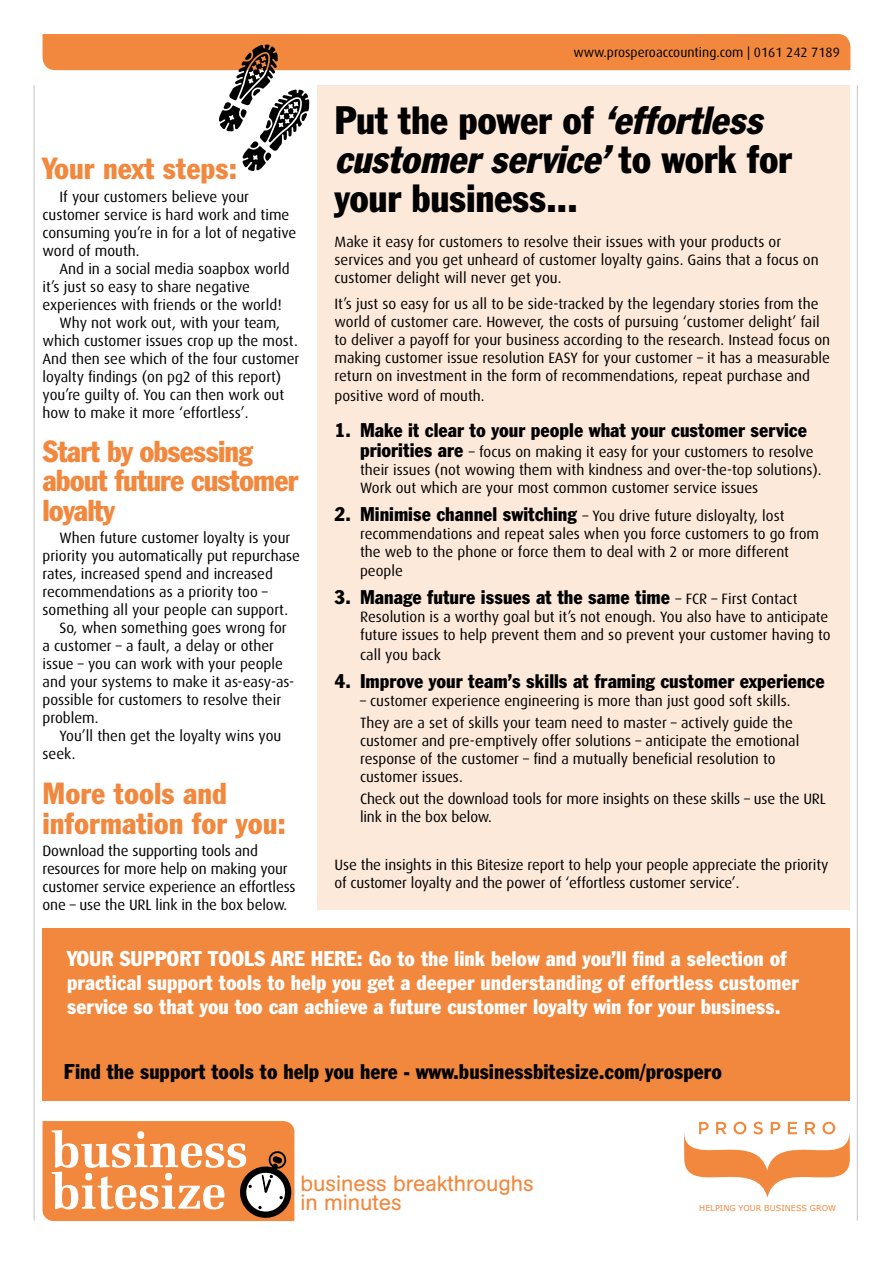
<style>
.page{position:relative;width:893px;height:1263px;background:#fff}
.page>*{position:absolute;margin:0;border:0;box-sizing:border-box;transform-origin:0 0}
.SUBHEAD2{font:condensed 39px/39px "Franklin Gothic BT";letter-spacing:-.01em;color:#000}
.SUBHEAD2-2{font:condensed 30px/30px "Franklin Gothic BT";color:#f1883e}
.SUBHEAD2-3{font:condensed 30px/29.2px "Franklin Gothic BT";letter-spacing:-.03em;color:#f1883e}
.t1{font:21.9px/18.8px "AG Buch Rounded BQ";color:#f1883e}
.SUBHEAD2-4{font:condensed 21px/24px "Franklin Gothic BT";color:#fff}
.SUBHEAD{font:condensed 21px "Franklin Gothic BT";color:#000}
.first_para2{font:condensed 19.5px "Franklin Gothic BT";color:#000}
.first_para2-2{font:15px/18px "Dax";color:#000}
.body{font:15px/18px "Dax";color:#000}
.body2{font:15px/18px "Dax";color:#000}
.t2{font:13.5px "Dax";color:#000}
.t3{font:8.1px "Verdana";color:#f1883e}
.s1{font-style:italic}
.s2{font-family:"Franklin Gothic BT";font-stretch:condensed;font-size:19.5px}
.s3{font-family:"Dax";font-stretch:normal;font-size:15px}
</style>
<div class="page">
<hr style="left:34px;top:85px;width:1px;height:1135px;background:#c6c6c6">
<hr style="left:857px;top:85px;width:1px;height:1135px;background:#c6c6c6">
<div style="left:43px;top:928px;width:807px;height:173px;background:#f1883e"></div>
<svg style="left:43px;top:1121px;width:252px;height:100px"></svg>
<div style="left:262px;top:1175px;width:4px;height:17px;border:1px solid #000"></div>
<svg style="left:684px;top:1122px;width:166px;height:75px"></svg>
<svg style="left:43px;top:34px;width:807px;height:137px"></svg>
<div style="left:317px;top:85px;width:533px;height:825px;background:#fde9da"></div>
<p class="SUBHEAD2-2" style="left:43px;top:153px;width:196px">Your next steps:</p>
<p class="body" style="left:43px;top:187px;width:255px;text-indent:17px">If your customers believe your customer service is hard work and time consuming you’re in for a lot of negative word of mouth.</p>
<p class="body" style="left:43px;top:259px;width:249px;text-indent:17px">And in a social media soapbox world it’s just so easy to share negative experiences with friends or the world!</p>
<p class="body" style="left:43px;top:313px;width:258px;text-indent:17px">Why not work out, with your team, which customer issues crop up the most.<br>And then see which of the four customer loyalty findings (on pg2 of this report) you’re guilty of. You can then work out how to make it more ‘effortless’.</p>
<p class="SUBHEAD2-3" style="left:43px;top:436px;width:257px">Start by obsessing about future customer loyalty</p>
<p class="body2" style="left:43px;top:529px;width:259px;text-indent:17px">When future customer loyalty is your priority you automatically put repurchase rates, increased spend and increased recommendations as a priority too – something all your people can support.</p>
<p class="body2" style="left:43px;top:619px;width:253px;text-indent:17px">So, when something goes wrong for a customer – a fault, a delay or other issue – you can work with your people and your systems to make it as-easy-as&shy;possible for customers to resolve their problem.</p>
<p class="body2" style="left:43px;top:727px;width:240px;text-indent:17px">You’ll then get the loyalty wins you seek.</p>
<p class="SUBHEAD2-2" style="left:43px;top:777px;width:245px">More tools and information for you:</p>
<p class="first_para2-2" style="left:43px;top:842px;width:255px">Download the supporting tools and resources for more help on making your customer service experience an effortless one – use the URL link in the box below.</p>
<p class="t2" style="left:573px;top:45px;width:268px">www.prosperoaccounting.com | 0161 242 7189</p>
<p class="SUBHEAD2" style="left:334px;top:99px;width:459px">P u t t h e p o w e r o f <span class="s1">‘effortless customerservice’</span>t o w o r k f o r your business...</p>
<p class="first_para2-2" style="left:334px;top:233px;width:486px">Make it easy for customers to resolve their issues with your products or services and you get unheard of customer loyalty gains. Gains that a focus on customer delight will never get you.</p>
<p class="first_para2-2" style="left:334px;top:295px;width:497px">It’s just so easy for us all to be side-tracked by the legendary stories from the world of customer care. However, the costs of pursuing ‘customer delight’ fail to deliver a payoff for your business according to the research. Instead focus on making customer issue resolution EASY for your customer – it has a measurable return on investment in the form of recommendations, repeat purchase and</p>
<p class="first_para2-2" style="left:334px;top:387px;width:152px">positive word of mouth.</p>
<p class="first_para2" style="left:334px;top:417px;width:474px">1. Make it clear to your people what your customer service</p>
<p class="first_para2-2" style="left:360px;top:443px;width:463px"><span class="s2">priorities are</span> – focus on making it easy for your customers to resolve their issues (not wowing them with kindness and over-the-top solutions).<br>Work out which are your most common customer service issues</p>
<p class="first_para2-2" style="left:360px;top:507px;width:461px;text-indent:-26px"><span class="s2">2. Minimise channel switching</span> – You drive future disloyalty, lost recommendations and repeat sales when you force customers to go from the web to the phone or force them to deal with 2 or more different</p>
<p class="first_para2-2" style="left:360px;top:562px;width:44px">people</p>
<p class="first_para2" style="left:334px;top:584px;width:464px">3. Manage future issues at the same time <span class="s3">– FCR – First Contact</span></p>
<p class="first_para2-2" style="left:360px;top:608px;width:472px">Resolution is a worthy goal but it’s not enough. You also have to anticipate future issues to help prevent them and so prevent your customer having to</p>
<p class="first_para2-2" style="left:360px;top:646px;width:82px">call you back</p>
<p class="first_para2" style="left:334px;top:668px;width:492px">4. Improve your team’s skills at framing customer experience</p>
<p class="first_para2-2" style="left:360px;top:692px;width:432px">– customer experience engineering is more than just good soft skills.</p>
<p class="first_para2-2" style="left:360px;top:714px;width:441px">They are a set of skills your team need to master – actively guide the customer and pre-emptively offer solutions – anticipate the emotional response of the customer – find a mutually beneficial resolution to customer issues.</p>
<p class="first_para2-2" style="left:360px;top:790px;width:468px">Check out the download tools for more insights on these skills – use the URL link in the box below.</p>
<p class="first_para2-2" style="left:334px;top:856px;width:495px">Use the insights in this Bitesize report to help your people appreciate the priority of customer loyalty and the power of ‘effortless customer service’.</p>
<p class="SUBHEAD2-4" style="left:67px;top:946px;width:733px">YOUR SUPPORT TOOLS ARE HERE: Go to the link below and you’ll find a selection of practical support tools to help you get a deeper understanding of effortless customer service so that you too can achieve a future customer loyalty win for your business.</p>
<p class="SUBHEAD" style="left:64px;top:1058px;width:660px">Find the support tools to help you here - www.businessbitesize.com/prospero</p>
<h3 class="t1" style="left:300px;top:1174px;width:235px">business breakthroughs in minutes</h3>
<p class="t3" style="left:699px;top:1203px;width:138px">HELPING YOUR BUSINESS GROW</p>
</div>
